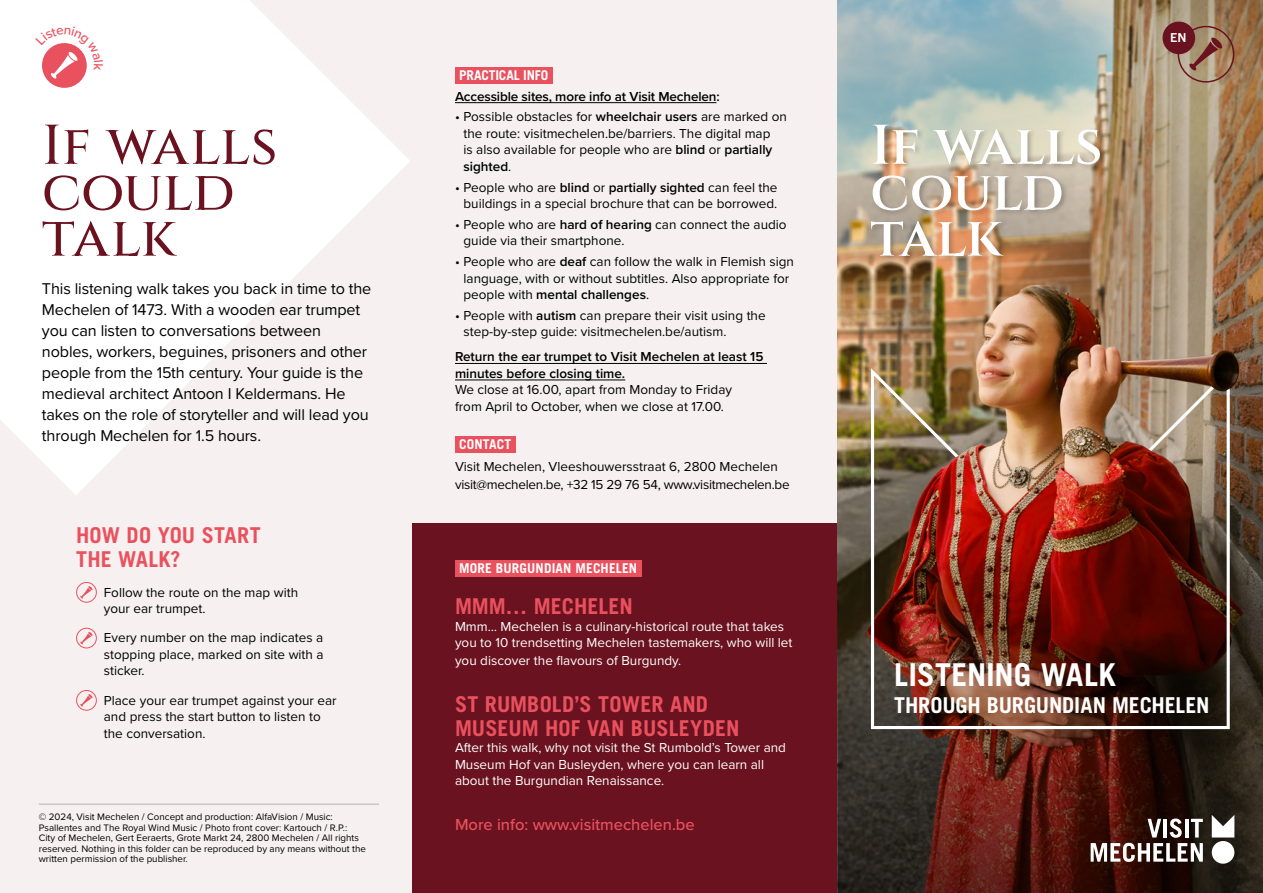
<style>
.page{position:relative;width:1263px;height:893px;background:#fff}
.page>*{position:absolute;margin:0;border:0;box-sizing:border-box;transform-origin:0 0}
.t1{font:600 55.8px/45.9px "Cinzel";letter-spacing:-.01em;color:#fff}
.t2{font:500 55.8px/45.9px "Cinzel";letter-spacing:-.005em;color:#6a121f}
.t3{font:700 31.5px "Trade Gothic LT Std";letter-spacing:.005em;color:#fff}
.t4{font:700 21.9px/24px "Trade Gothic LT Std";letter-spacing:.005em;color:#ea515e}
.t5{font:700 21.9px "Trade Gothic LT Std";letter-spacing:-.01em;color:#fff}
.body{font:500 16.5px "Proxima Nova";color:#ea515e}
.body-2{font:16.2px/21px "Proxima Nova";letter-spacing:-.01em;color:#000}
.body-3{font:13.5px/16.5px "Proxima Nova";color:#000}
.body-4{font:13.5px/16.5px "Proxima Nova";color:#fff}
.body-5{font:13.5px "Proxima Nova";letter-spacing:-.02em;color:#000}
.body-6{font:600 13.5px "Proxima Nova";letter-spacing:-.01em;color:#000}
.titeltjes_blokje{font:700 13.5px "Trade Gothic LT Std";letter-spacing:.01em;color:#fff}
.titeltjes_blokje-2{font:700 13.5px "Trade Gothic LT Std";letter-spacing:-.01em;color:#fff}
.t6{font:700 12.45px "Trade Gothic Next LT Pro";color:#fff}
.colofon{font:9.75px/10.5px "Proxima Nova";color:#000}
.s1{font-weight:600}
</style>
<div class="page">
<div style="left:0;top:0;width:838px;height:893px;background:#f6f1f0"></div>
<svg style="left:0;top:0;width:410px;height:495px;fill:#fff"></svg>
<div style="left:412px;top:523px;width:426px;height:370px;background:#6a121f"></div>
<img style="left:838px;top:0;width:425px;height:527px">
<svg style="left:1028px;top:0;width:235px;height:247px;background:#a6967b"></svg>
<svg style="left:838px;top:527px;width:425px;height:366px;background:#412219"></svg>
<div style="left:870px;top:123px;width:238px;height:140px;background:#000;opacity:.22"></div>
<img style="left:869px;top:364px;width:362px;height:367px">
<svg style="left:1212px;top:815px;width:22px;height:22px"></svg>
<div style="left:1212px;top:841px;width:22px;height:23px;background:#fff;border-radius:50%"></div>
<svg style="left:1091px;top:818px;width:112px;height:44px"></svg>
<div style="left:42px;top:43px;width:45px;height:45px;background:#ea515e;border-radius:50%"></div>
<div style="left:455px;top:67px;width:98px;height:17px;background:#ea515e"></div>
<hr style="left:455px;top:102px;width:261px;height:1px;background:#000">
<hr style="left:455px;top:363px;width:312px;height:1px;background:#000">
<hr style="left:455px;top:379px;width:170px;height:1px;background:#000">
<div style="left:455px;top:436px;width:60px;height:16px;background:#ea515e"></div>
<hr style="left:39px;top:804px;width:340px;height:1px;background:#b3b2b2">
<div style="left:455px;top:561px;width:186px;height:16px;background:#ea515e"></div>
<div style="left:76px;top:582px;width:21px;height:21px;border:1px solid #ea515e;border-radius:50%"></div>
<svg style="left:80px;top:586px;width:13px;height:13px"></svg>
<div style="left:76px;top:628px;width:21px;height:20px;border:1px solid #ea515e;border-radius:50%"></div>
<svg style="left:80px;top:632px;width:13px;height:12px"></svg>
<div style="left:76px;top:690px;width:21px;height:21px;border:1px solid #ea515e;border-radius:50%"></div>
<svg style="left:80px;top:694px;width:13px;height:13px"></svg>
<div style="left:1178px;top:26px;width:56px;height:57px;border:2px solid #6a121f;border-radius:50%"></div>
<svg style="left:1189px;top:37px;width:34px;height:34px"></svg>
<div style="left:1162px;top:22px;width:33px;height:32px;background:#6a121f;border-radius:50%"></div>
<img style="left:902px;top:445px;width:312px;height:111px">
<img style="left:1205px;top:349px;width:34px;height:42px">
<svg style="left:36px;top:27px;width:67px;height:52px"></svg>
<p class="t2" style="left:42px;top:124px;width:237px">If walls could talk</p>
<p class="body-2" style="left:42px;top:277px;width:331px">This listening walk takes you back in time to the Mechelen of 1473. With a wooden ear trumpet you can listen to conversations between nobles, workers, beguines, prisoners and other people from the 15th century. Your guide is the medieval architect Antoon I Keldermans. He takes on the role of storyteller and will lead you through Mechelen for 1.5 hours.</p>
<p class="t4" style="left:76px;top:523px;width:186px">HOW DO YOU START<br>THE WALK?</p>
<p class="body-3" style="left:104px;top:583px;width:196px">Follow the route on the map with your ear trumpet.</p>
<p class="body-3" style="left:104px;top:629px;width:221px;text-align:justify">Every number on the map indicates a stopping place, marked on site with a sticker.</p>
<p class="body-3" style="left:104px;top:691px;width:234px">Place your ear trumpet against your ear and press the start button to listen to the conversation.</p>
<p class="colofon" style="left:39px;top:811px;width:329px">© 2024, Visit Mechelen / Concept and production: AlfaVision / Music:<br>Psallentes and The Royal Wind Music / Photo front cover: Kartouch / R.P.:<br>City of Mechelen, Gert Eeraerts, Grote Markt 24, 2800 Mechelen / All rights reserved. Nothing in this folder can be reproduced by any means without the written permission of the publisher.</p>
<p class="titeltjes_blokje-2" style="left:459px;top:67px;width:91px">PRACTICAL INFO</p>
<p class="body-6" style="left:455px;top:86px;width:266px">Accessible sites, more info at Visit Mechelen:</p>
<p class="body-3" style="left:463px;top:108px;width:325px;text-indent:-9px">• Possible obstacles for <span class="s1">wheelchair users</span> are marked on the route: visitmechelen.be/barriers. The digital map<br>is also available for people who are <span class="s1">blind</span> or <span class="s1">partially sighted</span>.</p>
<p class="body-3" style="left:455px;top:178px;width:324px;text-align:right">• People who are <span class="s1">blind</span> or <span class="s1">partially sighted</span> can feel the buildings in a special brochure that can be borrowed.</p>
<p class="body-3" style="left:463px;top:216px;width:325px;text-indent:-9px">• People who are <span class="s1">hard of hearing</span> can connect the audio guide via their smartphone.</p>
<p class="body-3" style="left:463px;top:253px;width:332px;text-indent:-9px">• People who are <span class="s1">deaf</span> can follow the walk in Flemish sign language, with or without subtitles. Also appropriate for people with <span class="s1">mental challenges</span>.</p>
<p class="body-3" style="left:463px;top:307px;width:304px;text-indent:-9px">• People with <span class="s1">autism</span> can prepare their visit using the step-by-step guide: visitmechelen.be/autism.</p>
<p class="body-3" style="left:455px;top:348px;width:310px"><span class="s1">Return the ear trumpet to Visit Mechelen at least 15 minutes before closing time.<br></span>We close at 16.00, apart from Monday to Friday<br>from April to October, when we close at 17.00.</p>
<p class="titeltjes_blokje" style="left:459px;top:436px;width:54px">CONTACT</p>
<p class="body-3" style="left:455px;top:458px;width:324px">Visit Mechelen, Vleeshouwersstraat 6, 2800 Mechelen</p>
<p class="body-5" style="left:455px;top:474px;width:336px">visit@mechelen.be, +32 15 29 76 54, www.visitmechelen.be</p>
<p class="titeltjes_blokje" style="left:459px;top:560px;width:179px">MORE BURGUNDIAN MECHELEN</p>
<p class="t4" style="left:455px;top:594px;width:179px">MMM… MECHELEN</p>
<p class="body-4" style="left:455px;top:618px;width:339px">Mmm… Mechelen is a culinary-historical route that takes you to 10 trendsetting Mechelen tastemakers, who will let</p>
<p class="body-4" style="left:455px;top:652px;width:228px">you discover the flavours of Burgundy.</p>
<p class="t4" style="left:455px;top:691px;width:286px">ST RUMBOLD’S TOWER AND<br>MUSEUM HOF VAN BUSLEYDEN</p>
<p class="body-4" style="left:455px;top:739px;width:332px">After this walk, why not visit the St Rumbold’s Tower and<br>Museum Hof van Busleyden, where you can learn all about the Burgundian Renaissance.</p>
<p class="body" style="left:455px;top:812px;width:241px">More info: www.visitmechelen.be</p>
<p class="t1" style="left:870px;top:124px;width:233px">If walls could talk</p>
<p class="t6" style="left:1170px;top:29px;width:18px">EN</p>
<p class="t3" style="left:894px;top:656px;width:223px">LISTENING WALK</p>
<p class="t5" style="left:894px;top:691px;width:317px">THROUGH BURGUNDIAN MECHELEN</p>
</div>
